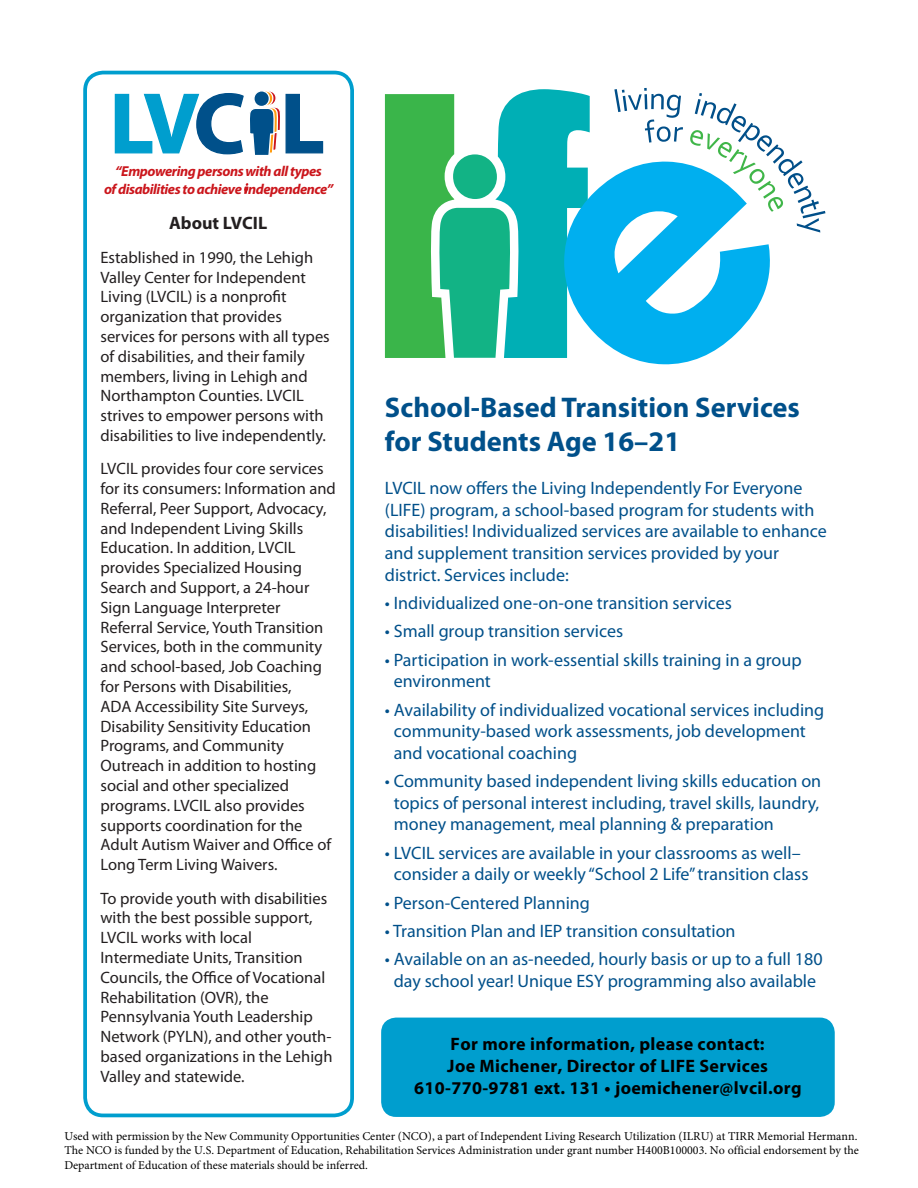
<style>
.page{position:relative;width:918px;height:1188px;background:#fff}
.page>*{position:absolute;margin:0;border:0;box-sizing:border-box;transform-origin:0 0}
.t1{font:700 86.4px "Myriad Pro";color:#009ece}
.t2{font:700 28.5px/34.2px "Myriad Pro";color:#00508a}
.t3{font:18px/21.6px "Myriad Pro";color:#00508a}
.t4{font:700 18px/21.6px "Myriad Pro";letter-spacing:.02em;color:#000;text-align:center}
.t5{font:700 18px "Myriad Pro";color:#231f20}
.t6{font:16.5px/19.8px "Myriad Pro";color:#231f20}
.t7{font:italic 700 14.4px/17.2px "Myriad Pro";letter-spacing:-.03em;color:#cb161c;text-align:center}
.t8{font:12px/14.4px "Minion Pro";color:#000}
.s1{color:#00508a}
</style>
<div class="page">
<svg style="left:385px;top:88px;width:440px;height:276px"></svg>
<div style="left:83px;top:71px;width:271px;height:1046px;border:4px solid #009ece;border-radius:18px"></div>
<svg style="left:114px;top:91px;width:210px;height:64px"></svg>
<svg style="left:244px;top:183px;width:5px;height:11px"></svg>
<div style="left:383px;top:1019px;width:450px;height:96px;background:#009ece;border-radius:13px"></div>
<div style="left:381px;top:1018px;width:454px;height:99px;border:3px solid #009ece;border-radius:13px"></div>
<h1 class="t1" style="left:110px;top:67px;width:216px">LV<span class="s1">C L</span></h1>
<p class="t7" style="left:104px;top:162px;width:231px">“Empowering persons with all types<br>of disabilities to achieve ndependence”</p>
<p class="t5" style="left:169px;top:212px;width:100px">About LVCIL</p>
<p class="t6" style="left:100px;top:247px;width:231px">Established in 1990, the Lehigh<br>Valley Center for Independent<br>Living (LVCIL) is a nonprofit organization that provides services for persons with all types of disabilities, and their family members, living in Lehigh and<br>Northampton Counties. LVCIL strives to empower persons with disabilities to live independently.</p>
<p class="t6" style="left:100px;top:459px;width:237px">LVCIL provides four core services for its consumers: Information and<br>Referral, Peer Support, Advocacy, and Independent Living Skills<br>Education. In addition, LVCIL provides Specialized Housing<br>Search and Support, a 24-hour<br>Sign Language Interpreter<br>Referral Service, Youth Transition<br>Services, both in the community and school-based, Job Coaching for Persons with Disabilities,<br>ADA Accessibility Site Surveys,<br>Disability Sensitivity Education<br>Programs, and Community<br>Outreach in addition to hosting social and other specialized programs. LVCIL also provides supports coordination for the<br>Adult Autism Waiver and Office of<br>Long Term Living Waivers.</p>
<p class="t6" style="left:100px;top:888px;width:234px">To provide youth with disabilities with the best possible support,<br>LVCIL works with local<br>Intermediate Units, Transition<br>Councils, the Office of Vocational<br>Rehabilitation (OVR), the<br>Pennsylvania Youth Leadership<br>Network (PYLN), and other youth&shy;based organizations in the Lehigh<br>Valley and statewide.</p>
<h1 class="t2" style="left:385px;top:389px;width:417px">School-Based Transition Services for Students Age 16 –21</h1>
<p class="t3" style="left:385px;top:477px;width:443px">LVCIL now offers the Living Independently For Everyone (LIFE) program, a school-based program for students with disabilities! Individualized services are available to enhance and supplement transition services provided by your district. Services include:</p>
<p class="t3" style="left:385px;top:592px;width:349px">• Individualized one-on-one transition services</p>
<p class="t3" style="left:385px;top:620px;width:240px">• Small group transition services</p>
<p class="t3" style="left:394px;top:649px;width:409px;text-indent:-9px">• Participation in work-essential skills training in a group environment</p>
<p class="t3" style="left:394px;top:699px;width:432px;text-indent:-9px">• Availability of individualized vocational services including community-based work assessments, job development and vocational coaching</p>
<p class="t3" style="left:394px;top:770px;width:429px;text-align:justify;text-indent:-9px">• Community based independent living skills education on topics of personal interest including, travel skills, laundry, money management, meal planning &amp; preparation</p>
<p class="t3" style="left:385px;top:842px;width:425px;text-align:center">• LVCIL services are available in your classrooms as well– consider a daily or weekly “School 2 Life” transition class</p>
<p class="t3" style="left:385px;top:892px;width:207px">• Person-Centered Planning</p>
<p class="t3" style="left:385px;top:920px;width:352px">• Transition Plan and IEP transition consultation</p>
<p class="t3" style="left:385px;top:948px;width:439px;text-align:center">• Available on an as-needed, hourly basis or up to a full 180 day school year! Unique ESY programming also available</p>
<p class="t4" style="left:414px;top:1033px;width:389px">For more information, please contact:<br>Joe Michener, Director of LIFE Services<br>610-770-9781 ext. 131 • joemichener@lvcil.org</p>
<p class="t8" style="left:64px;top:1129px;width:796px">Used with permission by the New Community Opportunities Center (NCO), a part of Independent Living Research Utilization (ILRU) at TIRR Memorial Hermann.<br>The NCO is funded by the U.S. Department of Education, Rehabilitation Services Administration under grant number H400B100003. No official endorsement by the<br>Department of Education of these materials should be inferred.</p>
</div>
